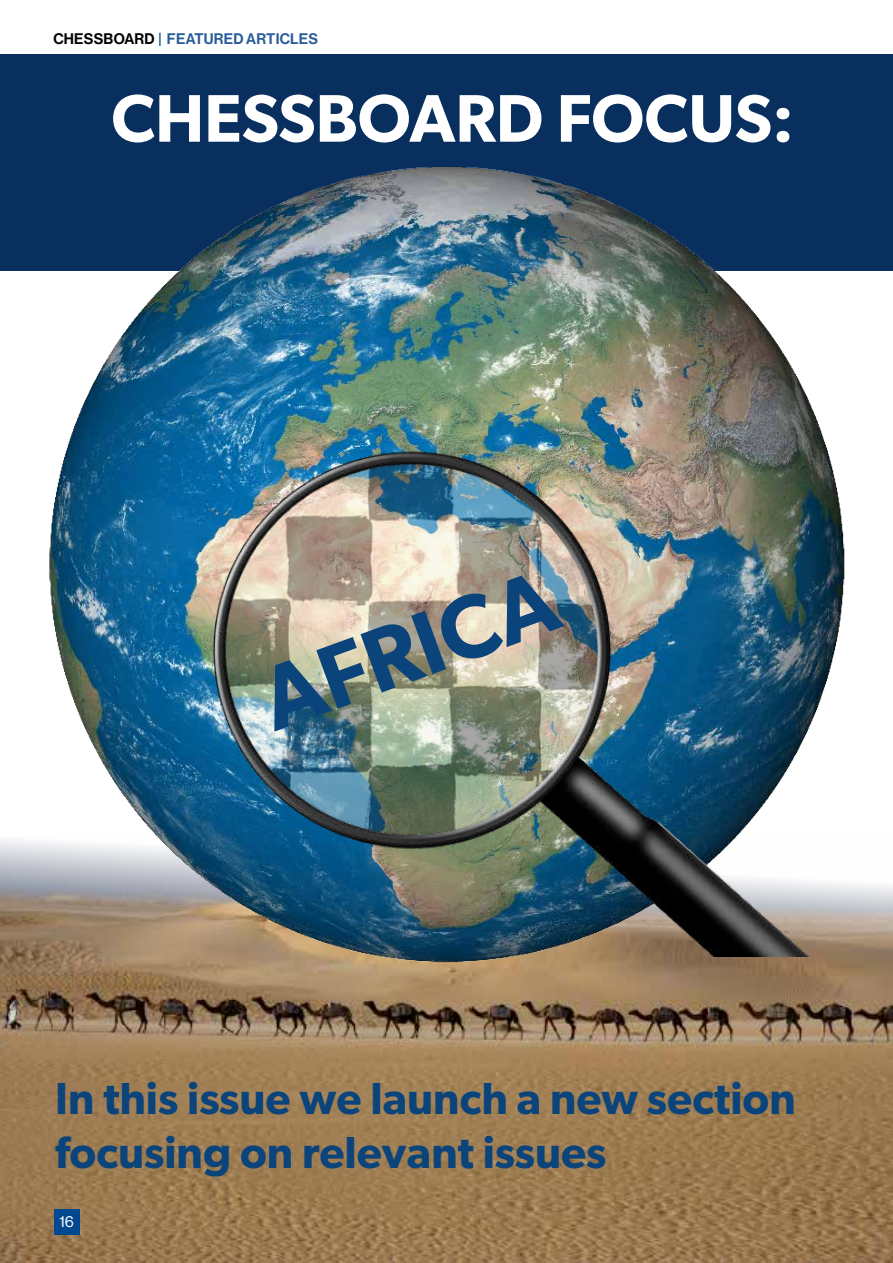
<style>
.page{position:relative;width:893px;height:1263px;background:#fff}
.page>*{position:absolute;margin:0;border:0;box-sizing:border-box;transform-origin:0 0}
.t1{font:600 90px "Gibson";color:#0a447b}
.t2{font:600 67.5px "Gibson";color:#fff}
.t3{font:600 45px/54px "Gibson";color:#0a447b}
.t4{font:15px "N Haas Grotesk DS Pro 65 Md";letter-spacing:.015em;color:#295c9a}
.t5{font:15px "N Haas Grotesk DS Pro 55 Rg";color:#fff}
.s1{color:#000}
.s2{color:#004990}
</style>
<div class="page">
<img style="left:0;top:840px;width:893px;height:423px">
<div style="left:54px;top:1209px;width:26px;height:25px;background:#004990"></div>
<div style="left:0;top:54px;width:893px;height:216px;background:#082f5e"></div>
<img style="left:34px;top:166px;width:823px;height:816px">
<img style="left:203px;top:421px;width:638px;height:535px">
<p class="t4" style="left:53px;top:30px;width:266px"><span class="s1">CHESSBOARD</span> <span class="s2">|</span> FEATURED ARTICLES</p>
<h2 class="t2" style="left:111px;top:78px;width:684px">CHESSBOARD FOCUS:</h2>
<h1 class="t1" style="left:246px;top:652px;width:310px;rotate:-20deg">AFRICA</h1>
<p class="t3" style="left:55px;top:1070px;width:742px">In this issue we launch a new section focusing on relevant issues</p>
<p class="t5" style="left:59px;top:1213px;width:16px">16</p>
</div>
